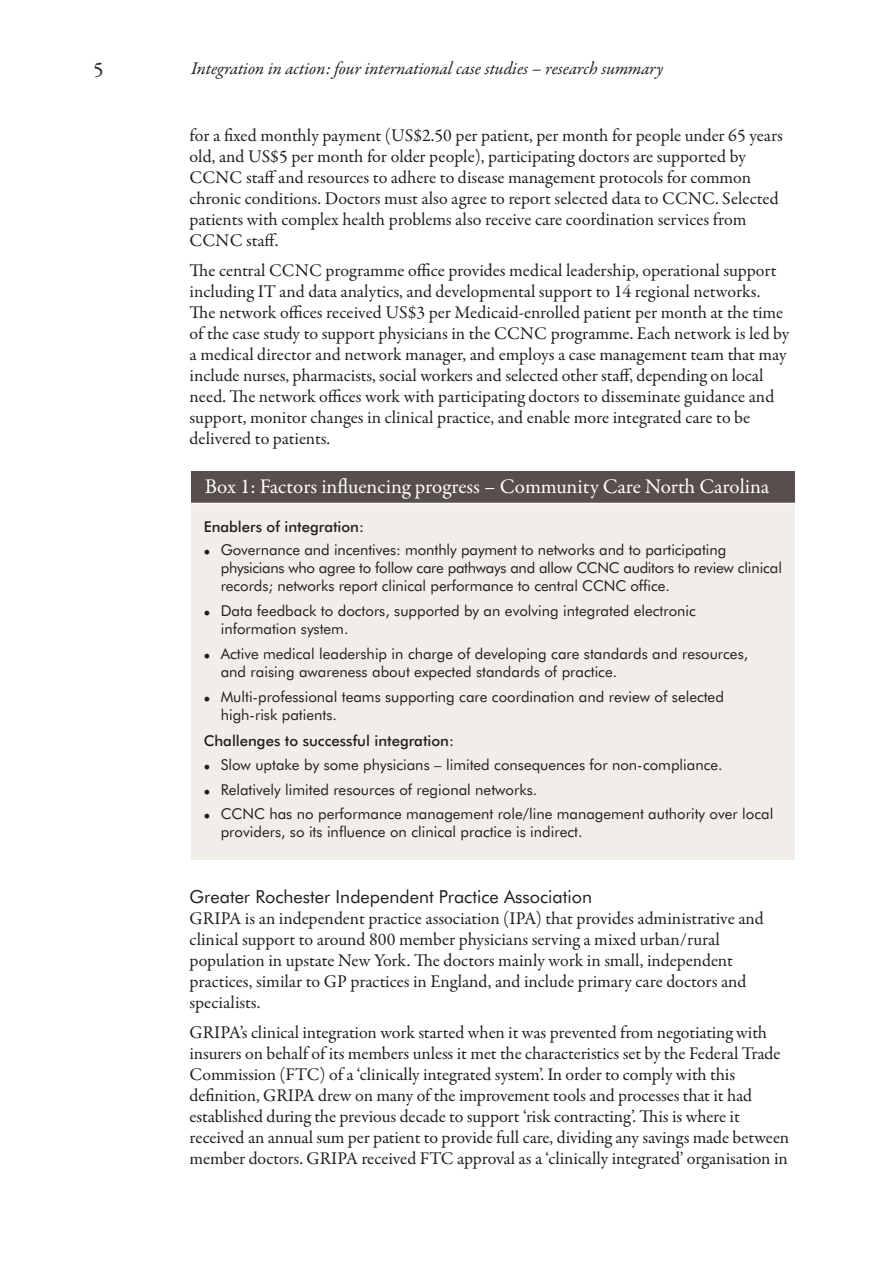
<style>
.page{position:relative;width:893px;height:1263px;background:#fff}
.page>*{position:absolute;margin:0;border:0;box-sizing:border-box;transform-origin:0 0}
.t1{font:21px "Garamond Premr Pro";letter-spacing:-.005em;color:#fff}
.t2{font:21px "Garamond Premr Pro";color:#231f20}
.t3{font:18px/21px "Garamond Premr Pro";letter-spacing:-.005em;color:#231f20}
.t4{font:italic 18px "Garamond Premr Pro";color:#231f20}
.t5{font:18px "Futura BT";color:#231f20}
.t6{font:15px/18px "Futura BT";color:#231f20}
.t7{font:500 15px "Futura BT";color:#231f20}
.s1{font-family:"Garamond Premr Pro"}
</style>
<div class="page">
<div style="left:191px;top:488px;width:603px;height:371px;background:#f1ede9"></div>
<div style="left:191px;top:471px;width:603px;height:32px;background:#584f4d"></div>
<hr style="left:176px;top:503px;width:628px;height:1px;background:#fff">
<p class="t2" style="left:93px;top:61px;width:12px">5</p>
<p class="t4" style="left:191px;top:61px;width:474px">Integration in action: four international case studies – research summary</p>
<p class="t3" style="left:190px;top:126px;width:595px">for a fixed monthly payment (US$2.50 per patient, per month for people under 65 years old, and US$5 per month for older people), participating doctors are supported by CCNC staff and resources to adhere to disease management protocols for common chronic conditions. Doctors must also agree to report selected data to CCNC. Selected patients with complex health problems also receive care coordination services from CCNC staff.</p>
<p class="t3" style="left:190px;top:261px;width:601px">The central CCNC programme office provides medical leadership, operational support including IT and data analytics, and developmental support to 14 regional networks.<br>The network offices received US$3 per Medicaid-enrolled patient per month at the time of the case study to support physicians in the CCNC programme. Each network is led by a medical director and network manager, and employs a case management team that may include nurses, pharmacists, social workers and selected other staff, depending on local need. The network offices work with participating doctors to disseminate guidance and support, monitor changes in clinical practice, and enable more integrated care to be delivered to patients.</p>
<p class="t1" style="left:205px;top:478px;width:566px">Box 1: Factors influencing progress – Community Care North Carolina</p>
<p class="t7" style="left:204px;top:521px;width:162px">Enablers of integration:</p>
<p class="t6" style="left:221px;top:542px;width:563px;text-indent:-17px"><span class="s1">•</span> Governance and incentives: monthly payment to networks and to participating physicians who agree to follow care pathways and allow CCNC auditors to review clinical records; networks report clinical performance to central CCNC office.</p>
<p class="t6" style="left:221px;top:603px;width:477px;text-indent:-17px"><span class="s1">•</span> Data feedback to doctors, supported by an evolving integrated electronic information system.</p>
<p class="t6" style="left:221px;top:646px;width:529px;text-indent:-17px"><span class="s1">•</span> Active medical leadership in charge of developing care standards and resources, and raising awareness about expected standards of practice.</p>
<p class="t6" style="left:221px;top:689px;width:505px;text-indent:-17px"><span class="s1">•</span> Multi-professional teams supporting care coordination and review of selected high-risk patients.</p>
<p class="t7" style="left:204px;top:735px;width:252px">Challenges to successful integration:</p>
<p class="t6" style="left:204px;top:757px;width:520px"><span class="s1">•</span> Slow uptake by some physicians – limited consequences for non-compliance.</p>
<p class="t6" style="left:204px;top:782px;width:335px"><span class="s1">•</span> Relatively limited resources of regional networks.</p>
<p class="t6" style="left:221px;top:806px;width:554px;text-indent:-17px"><span class="s1">•</span> CCNC has no performance management role/line management authority over local providers, so its influence on clinical practice is indirect.</p>
<p class="t5" style="left:190px;top:890px;width:404px">Greater Rochester Independent Practice Association</p>
<p class="t3" style="left:190px;top:910px;width:576px">GRIPA is an independent practice association (IPA) that provides administrative and clinical support to around 800 member physicians serving a mixed urban/rural population in upstate New York. The doctors mainly work in small, independent practices, similar to GP practices in England, and include primary care doctors and specialists.</p>
<p class="t3" style="left:190px;top:1024px;width:601px">GRIPA’s clinical integration work started when it was prevented from negotiating with insurers on behalf of its members unless it met the characteristics set by the Federal Trade Commission (FTC) of a ‘clinically integrated system’. In order to comply with this definition, GRIPA drew on many of the improvement tools and processes that it had established during the previous decade to support ‘risk contracting’. This is where it received an annual sum per patient to provide full care, dividing any savings made between member doctors. GRIPA received FTC approval as a ‘clinically integrated’ organisation in</p>
</div>
